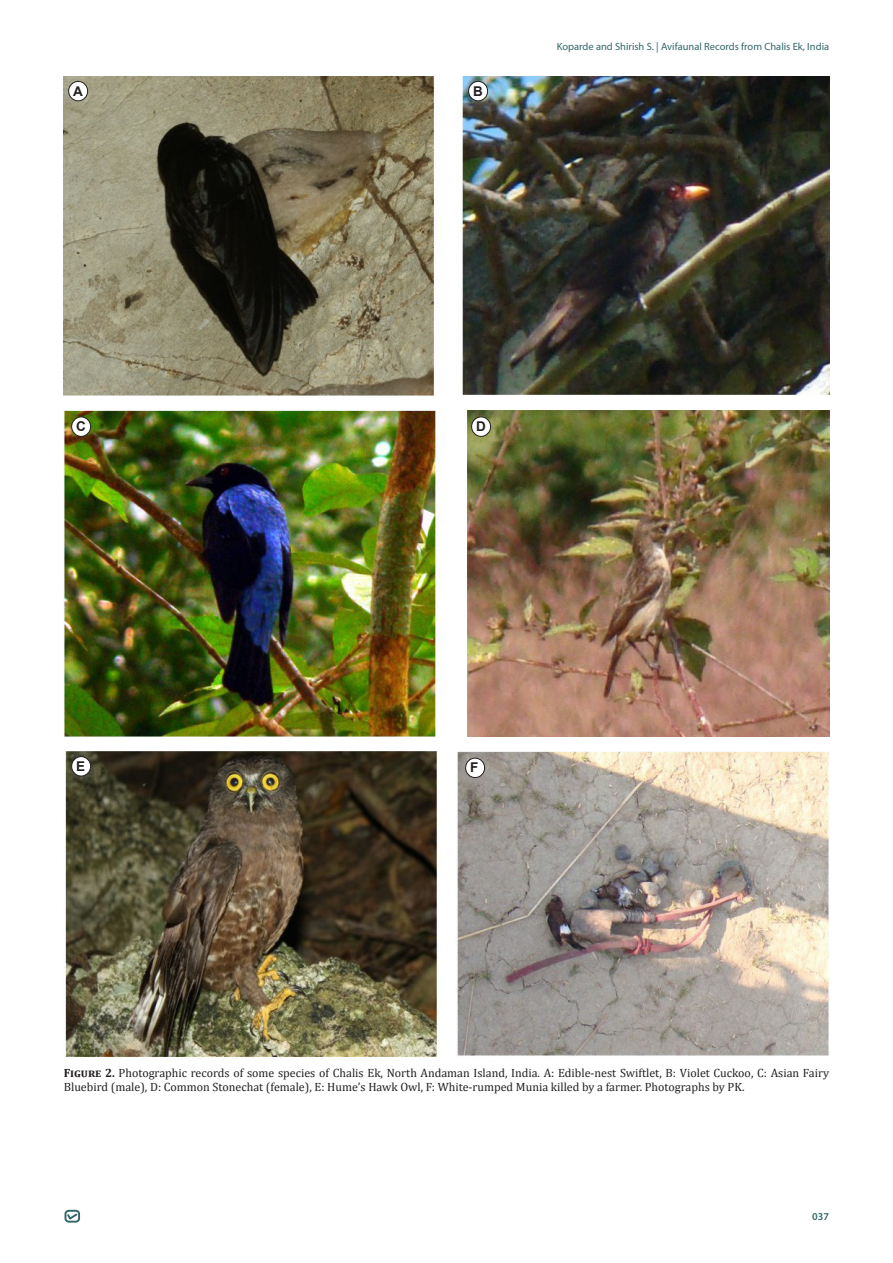
<style>
.page{position:relative;width:893px;height:1263px;background:#fff}
.page>*{position:absolute;margin:0;border:0;box-sizing:border-box;transform-origin:0 0}
.t1{font:700 13.5px "Arial";color:#231f20}
.t2{font:12px/13.5px "Cambria";color:#231f20}
.t3{font:10.5px "Myriad Pro";color:#336767}
.t4{font:600 10.5px "Myriad Pro";color:#336767}
.s1{font-weight:700}
</style>
<div class="page">
<div style="left:65px;top:1210px;width:15px;height:12px;border:2px solid #326667;border-radius:3px"></div>
<svg style="left:66px;top:1212px;width:13px;height:9px"></svg>
<img style="left:64px;top:77px;width:765px;height:318px">
<img style="left:64px;top:410px;width:765px;height:327px">
<img style="left:65px;top:752px;width:764px;height:306px">
<div style="left:69px;top:81px;width:19px;height:20px;background:#fff;border-radius:50%"></div>
<div style="left:68px;top:81px;width:20px;height:20px;border:1px solid #231f20;border-radius:50%"></div>
<div style="left:72px;top:417px;width:19px;height:19px;background:#fff;border-radius:50%"></div>
<div style="left:71px;top:417px;width:20px;height:20px;border:1px solid #231f20;border-radius:50%"></div>
<div style="left:72px;top:757px;width:19px;height:19px;background:#fff;border-radius:50%"></div>
<div style="left:71px;top:756px;width:20px;height:20px;border:1px solid #231f20;border-radius:50%"></div>
<div style="left:469px;top:81px;width:19px;height:20px;background:#fff;border-radius:50%"></div>
<div style="left:468px;top:81px;width:20px;height:20px;border:1px solid #231f20;border-radius:50%"></div>
<div style="left:472px;top:417px;width:19px;height:19px;background:#fff;border-radius:50%"></div>
<div style="left:471px;top:417px;width:20px;height:20px;border:1px solid #231f20;border-radius:50%"></div>
<div style="left:466px;top:758px;width:19px;height:19px;background:#fff;border-radius:50%"></div>
<div style="left:465px;top:758px;width:20px;height:20px;border:1px solid #231f20;border-radius:50%"></div>
<p class="t3" style="left:557px;top:40px;width:274px">Koparde and Shirish S. | Avifaunal Records from Chalis Ek, India</p>
<p class="t1" style="left:73px;top:82px;width:11px">A</p>
<p class="t1" style="left:473px;top:82px;width:11px">B</p>
<p class="t1" style="left:76px;top:417px;width:11px">C</p>
<p class="t1" style="left:476px;top:417px;width:11px">D</p>
<p class="t1" style="left:76px;top:757px;width:11px">E</p>
<p class="t1" style="left:470px;top:758px;width:10px">F</p>
<p class="t2" style="left:64px;top:1066px;width:767px"><span class="s1">Figure 2.</span> Photographic records of some species of Chalis Ek, North Andaman Island, India. A: Edible-nest Swiftlet, B: Violet Cuckoo, C: Asian Fairy<br>Bluebird (male), D: Common Stonechat (female), E: Hume’s Hawk Owl, F: White-rumped Munia killed by a farmer. Photographs by PK.</p>
<p class="t4" style="left:812px;top:1209px;width:18px">037</p>
</div>
